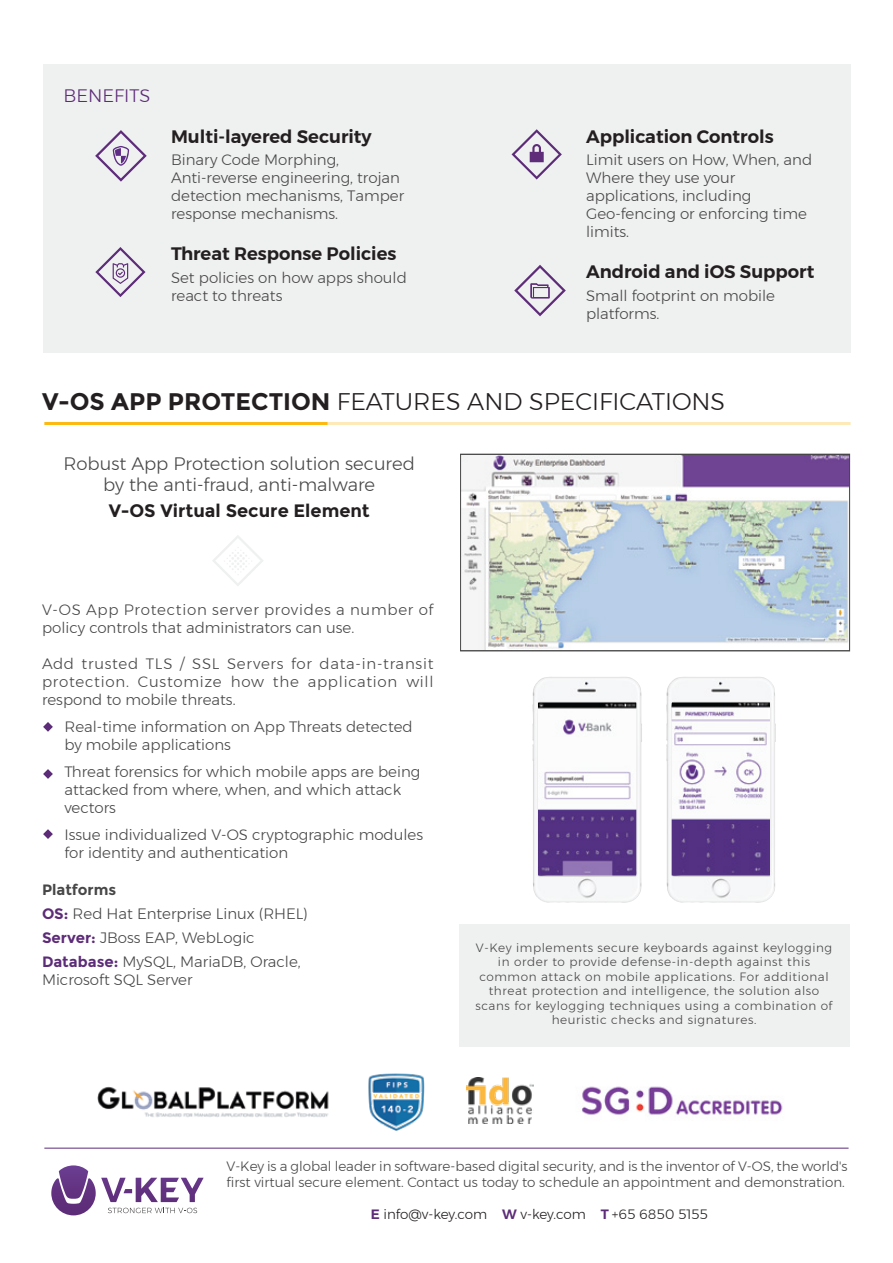
<style>
.page{position:relative;width:893px;height:1263px;background:#fff}
.page>*{position:absolute;margin:0;border:0;box-sizing:border-box;transform-origin:0 0}
.t1{font:300 24px "Montserrat";color:#231f20}
.t2{font:600 18px "Montserrat";color:#231f20}
.t3{font:300 18px/21.6px "Montserrat";color:#484748;text-align:center}
.t4{font:700 18px "Montserrat";color:#231f20}
.t5{font:300 18px "Montserrat";color:#5d2c78}
.t6{font:300 15px/18px "Montserrat";color:#484748}
.t7{font:300 13.5px/16.2px "Montserrat";color:#484748}
.t8{font:300 13.5px "Montserrat";color:#231f20}
.t9{font:300 12px/14.4px "Montserrat";letter-spacing:.05em;color:#484748;text-align:center}
.s1{font-weight:700}
.s2{font-weight:700;color:#5d2c78}
.s3{font-weight:600;color:#5d2c78}
</style>
<div class="page">
<div style="left:459px;top:924px;width:390px;height:123px;background:#eff0f0"></div>
<div style="left:43px;top:64px;width:808px;height:289px;background:#eff0f0"></div>
<hr style="left:44px;top:1148px;width:805px;height:1px;background:#5d2c78">
<img style="left:368px;top:1073px;width:57px;height:58px">
<img style="left:467px;top:1077px;width:66px;height:47px">
<img style="left:97px;top:1086px;width:232px;height:31px">
<img style="left:581px;top:1086px;width:202px;height:29px">
<hr style="left:44px;top:422px;width:806px;height:3px;background:#fdb913">
<svg style="left:108px;top:1208px;width:89px;height:5px"></svg>
<svg style="left:59px;top:1165px;width:145px;height:37px"></svg>
<svg style="left:514px;top:265px;width:52px;height:51px"></svg>
<svg style="left:95px;top:247px;width:50px;height:50px"></svg>
<svg style="left:95px;top:130px;width:52px;height:52px"></svg>
<svg style="left:512px;top:129px;width:50px;height:51px"></svg>
<svg style="left:212px;top:535px;width:51px;height:51px"></svg>
<svg style="left:43px;top:722px;width:10px;height:10px"></svg>
<svg style="left:43px;top:769px;width:10px;height:10px"></svg>
<svg style="left:43px;top:829px;width:10px;height:10px"></svg>
<svg style="left:462px;top:456px;width:386px;height:193px"></svg>
<div style="left:460px;top:454px;width:390px;height:197px;border:1px solid #484748"></div>
<img style="left:532px;top:677px;width:110px;height:226px">
<img style="left:666px;top:677px;width:110px;height:226px">
<p class="t5" style="left:63px;top:82px;width:88px">BENEFITS</p>
<p class="t2" style="left:171px;top:122px;width:202px">Multi-layered Security</p>
<p class="t6" style="left:171px;top:151px;width:235px">Binary Code Morphing,<br>Anti-reverse engineering, trojan detection mechanisms, Tamper response mechanisms.</p>
<p class="t2" style="left:171px;top:240px;width:227px">Threat Response Policies</p>
<p class="t6" style="left:171px;top:268px;width:237px">Set policies on how apps should react to threats</p>
<p class="t2" style="left:586px;top:122px;width:189px">Application Controls</p>
<p class="t6" style="left:586px;top:151px;width:228px">Limit users on How, When, and<br>Where they use your applications, including<br>Geo-fencing or enforcing time limits.</p>
<p class="t2" style="left:586px;top:258px;width:230px">Android and iOS Support</p>
<p class="t6" style="left:586px;top:286px;width:191px">Small footprint on mobile platforms.</p>
<h1 class="t1" style="left:42px;top:384px;width:685px"><span class="s1">V-OS APP PROTECTION</span> FEATURES AND SPECIFICATIONS</h1>
<p class="t3" style="left:64px;top:452px;width:353px">Robust App Protection solution secured by the anti-fraud, anti-malware</p>
<p class="t4" style="left:109px;top:500px;width:263px">V-OS Virtual Secure Element</p>
<p class="t6" style="left:42px;top:600px;width:393px">V-OS App Protection server provides a number of policy controls that administrators can use.</p>
<p class="t6" style="left:42px;top:654px;width:393px;text-align:justify">Add trusted TLS / SSL Servers for data-in-transit protection. Customize how the application will respond to mobile threats.</p>
<p class="t6" style="left:64px;top:717px;width:350px">Real-time information on App Threats detected by mobile applications</p>
<p class="t6" style="left:64px;top:762px;width:357px">Threat forensics for which mobile apps are being attacked from where, when, and which attack vectors</p>
<p class="t6" style="left:64px;top:825px;width:360px">Issue individualized V-OS cryptographic modules for identity and authentication</p>
<p class="t6" style="left:42px;top:878px;width:267px;line-height:24px"><span class="s1">Platforms<br></span><span class="s2">OS:</span> Red Hat Enterprise Linux (RHEL)<br><span class="s2">Server:</span> JBoss EAP, WebLogic<br><span class="s2">Database:</span> MySQL, MariaDB, Oracle,</p>
<p class="t6" style="left:42px;top:971px;width:152px">Microsoft SQL Server</p>
<p class="t9" style="left:476px;top:940px;width:358px">V-Key implements secure keyboards against keylogging in order to provide defense-in-depth against this common attack on mobile applications. For additional threat protection and intelligence, the solution also scans for keylogging techniques using a combination of heuristic checks and signatures.</p>
<p class="t7" style="left:226px;top:1158px;width:623px">V-Key is a global leader in software-based digital security, and is the inventor of V-OS, the world's first virtual secure element. Contact us today to schedule an appointment and demonstration.</p>
<p class="t8" style="left:371px;top:1203px;width:338px"><span class="s3">E</span> info@v-key.com <span class="s3">W</span> v-key.com <span class="s3">T</span> +65 6850 5155</p>
</div>
